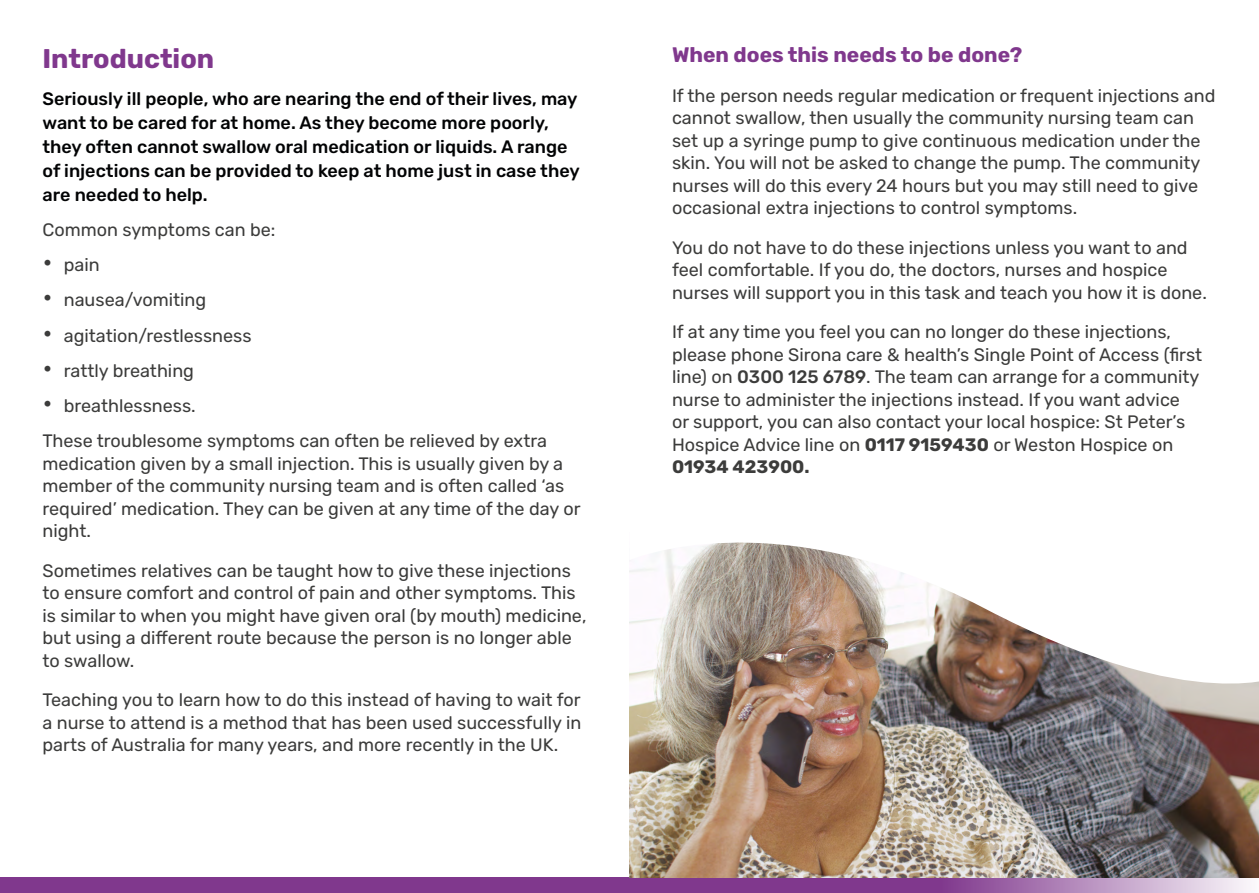
<style>
.page{position:relative;width:1259px;height:893px;background:#fff}
.page>*{position:absolute;margin:0;border:0;box-sizing:border-box;transform-origin:0 0}
.t1{font:700 27px "Rubik";color:#80388d}
.t2{font:700 21px "Rubik";color:#80388d}
.t3{font:18px/22.5px "Rubik";color:#3c3c3b}
.t4{font:500 18px/24px "Rubik";color:#020304}
.s1{font-size:27px}
.s2{font-weight:500}
.s3{font-weight:700}
</style>
<div class="page">
<svg style="left:0;top:877px;width:1259px;height:16px;background:#8f519a"></svg>
<img style="left:629px;top:719px;width:630px;height:158px">
<img style="left:629px;top:542px;width:630px;height:177px">
<h1 class="t1" style="left:43px;top:43px;width:173px">Introduction</h1>
<p class="t4" style="left:43px;top:87px;width:538px">Seriously ill people, who are nearing the end of their lives, may want to be cared for at home. As they become more poorly, they often cannot swallow oral medication or liquids. A range of injections can be provided to keep at home just in case they are needed to help.</p>
<p class="t3" style="left:43px;top:219px;width:234px">Common symptoms can be:</p>
<p class="t3" style="left:43px;top:254px;width:59px"><span class="s1">•</span> pain</p>
<p class="t3" style="left:43px;top:289px;width:165px"><span class="s1">•</span> nausea/vomiting</p>
<p class="t3" style="left:43px;top:325px;width:210px"><span class="s1">•</span> agitation/restlessness</p>
<p class="t3" style="left:43px;top:360px;width:153px"><span class="s1">•</span> rattly breathing</p>
<p class="t3" style="left:43px;top:389px;width:506px;line-height:35.2px"><span class="s1">•</span> breathlessness.<br>These troublesome symptoms can often be relieved by extra</p>
<p class="t3" style="left:43px;top:453px;width:539px">medication given by a small injection. This is usually given by a member of the community nursing team and is often called ‘as required’ medication. They can be given at any time of the day or night.</p>
<p class="t3" style="left:43px;top:560px;width:545px">Sometimes relatives can be taught how to give these injections to ensure comfort and control of pain and other symptoms. This is similar to when you might have given oral (by mouth) medicine, but using a different route because the person is no longer able to swallow.</p>
<p class="t3" style="left:43px;top:689px;width:540px;text-align:justify">Teaching you to learn how to do this instead of having to wait for a nurse to attend is a method that has been used successfully in parts of Australia for many years, and more recently in the UK.</p>
<p class="t2" style="left:672px;top:43px;width:352px">When does this needs to be done?</p>
<p class="t3" style="left:672px;top:85px;width:545px">If the person needs regular medication or frequent injections and cannot swallow, then usually the community nursing team can set up a syringe pump to give continuous medication under the skin. You will not be asked to change the pump. The community nurses will do this every 24 hours but you may still need to give occasional extra injections to control symptoms.</p>
<p class="t3" style="left:672px;top:237px;width:536px">You do not have to do these injections unless you want to and feel comfortable. If you do, the doctors, nurses and hospice nurses will support you in this task and teach you how it is done.</p>
<p class="t3" style="left:672px;top:321px;width:532px">If at any time you feel you can no longer do these injections, please phone Sirona care &amp; health’s Single Point of Access (first line) on <span class="s2">0300 125 6789</span>. The team can arrange for a community nurse to administer the injections instead. If you want advice<br>or support, you can also contact your local hospice: St Peter’s Hospice Advice line on <span class="s3">0117 9159430</span> or Weston Hospice on <span class="s3">01934 423900.</span></p>
</div>
